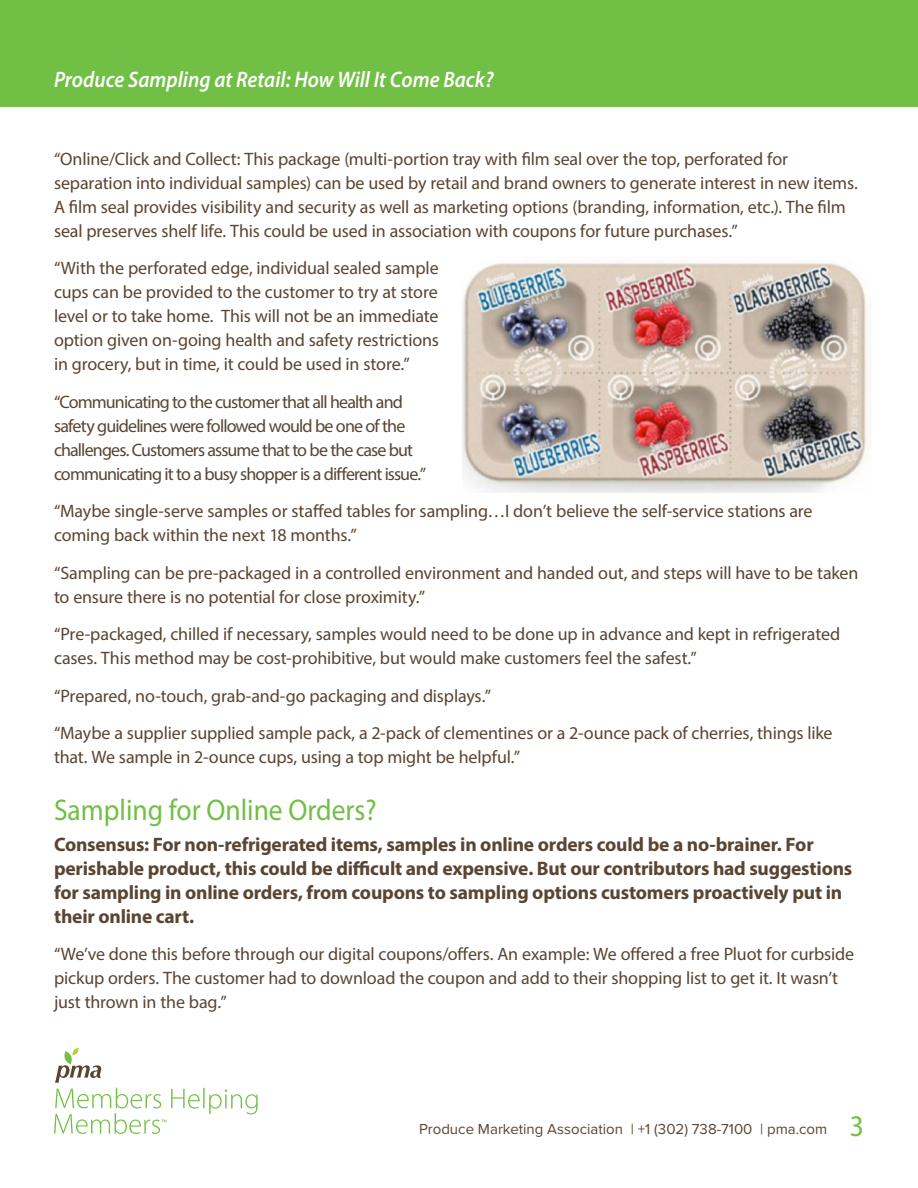
<style>
.page{position:relative;width:918px;height:1188px;background:#fff}
.page>*{position:absolute;margin:0;border:0;box-sizing:border-box;transform-origin:0 0}
.Number{font:30px "Myriad Pro";color:#71bf44;scale:.92 1}
.t1{font:italic 600 22.5px "Myriad Pro";color:#fff;scale:.92 1}
.t2{font:700 19.5px/24px "Myriad Pro";letter-spacing:-.01em;color:#594532}
.Body{font:18px/24px "Myriad Pro";letter-spacing:-.01em;color:#594532}
.Body-2{font:18px/24px "Myriad Pro";letter-spacing:-.05em;color:#594532}
.t3{font:15px "Proxima Nova";color:#594532}
</style>
<div class="page">
<div style="left:0;top:0;width:918px;height:107px;background:#71bf44"></div>
<hr style="left:203px;top:1088px;width:2px;height:20px;background:#71bf44">
<svg style="left:209px;top:1089px;width:49px;height:25px"></svg>
<svg style="left:54px;top:1048px;width:146px;height:86px"></svg>
<img style="left:463px;top:260px;width:404px;height:232px">
<p class="t1" style="left:54px;top:65px;width:479px">Produce Sampling at Retail: How Will It Come Back?</p>
<p class="Body" style="left:54px;top:146px;width:805px">“Online/Click and Collect: This package (multi-portion tray with film seal over the top, perforated for separation into individual samples) can be used by retail and brand owners to generate interest in new items.<br>A film seal provides visibility and security as well as marketing options (branding, information, etc.). The film seal preserves shelf life. This could be used in association with coupons for future purchases.”</p>
<p class="Body" style="left:54px;top:256px;width:387px;text-align:justify">“With the perforated edge, individual sealed sample cups can be provided to the customer to try at store level or to take home. This will not be an immediate option given on-going health and safety restrictions in grocery, but in time, it could be used in store.”</p>
<p class="Body-2" style="left:54px;top:389px;width:374px">“Communicating to the customer that all health and safety guidelines were followed would be one of the challenges. Customers assume that to be the case but communicating it to a busy shopper is a different issue.”</p>
<p class="Body" style="left:54px;top:499px;width:760px">“Maybe single-serve samples or staffed tables for sampling…I don’t believe the self-service stations are coming back within the next 18 months.”</p>
<p class="Body" style="left:54px;top:560px;width:806px">“Sampling can be pre-packaged in a controlled environment and handed out, and steps will have to be taken to ensure there is no potential for close proximity.”</p>
<p class="Body" style="left:54px;top:622px;width:788px">“Pre-packaged, chilled if necessary, samples would need to be done up in advance and kept in refrigerated cases. This method may be cost-prohibitive, but would make customers feel the safest.”</p>
<p class="Body" style="left:54px;top:683px;width:439px">“Prepared, no-touch, grab-and-go packaging and displays.”</p>
<p class="Body" style="left:54px;top:721px;width:780px">“Maybe a supplier supplied sample pack, a 2-pack of clementines or a 2-ounce pack of cherries, things like that. We sample in 2-ounce cups, using a top might be helpful.”</p>
<h3 class="Number" style="left:54px;top:792px;width:352px">Sampling for Online Orders?</h3>
<h4 class="t2" style="left:54px;top:832px;width:800px">Consensus: For non-refrigerated items, samples in online orders could be a no-brainer. For perishable product, this could be difficult and expensive. But our contributors had suggestions for sampling in online orders, from coupons to sampling options customers proactively put in their online cart.</h4>
<p class="Body" style="left:54px;top:942px;width:802px">“We’ve done this before through our digital coupons/offers. An example: We offered a free Pluot for curbside pickup orders. The customer had to download the coupon and add to their shopping list to get it. It wasn’t just thrown in the bag.”</p>
<p class="t3" style="left:419px;top:1118px;width:410px">Produce Marketing Association | +1 (302) 738-7100 | pma.com</p>
<p class="Number" style="left:850px;top:1107px;width:17px">3</p>
</div>
